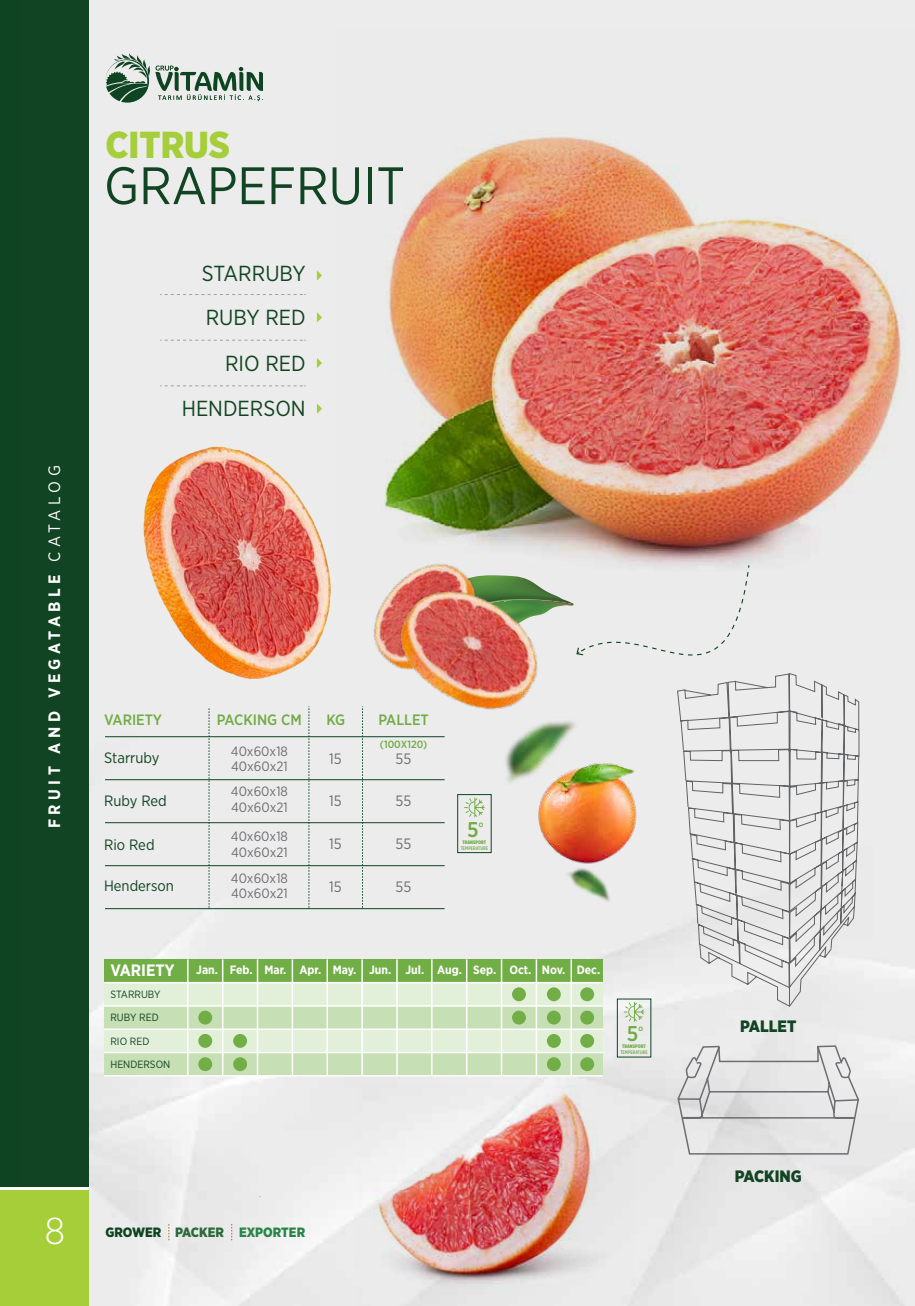
<style>
.page{position:relative;width:915px;height:1306px;background:#fff}
.page>*{position:absolute;margin:0;border:0;box-sizing:border-box;transform-origin:0 0}
.t1{font:52.5px "Gotham Narrow";color:#142}
.t2{font:900 37.5px "Gotham Narrow";color:#a5ce3a}
.t3{font:300 37.5px "Gotham Narrow";color:#fff}
.t4{font:21.75px/43.7px "Gotham Narrow";color:#142}
.t5{font:500 21.3px "Gotham Narrow";color:#70ab44}
.t6{font:700 16.5px "Gotham Narrow";letter-spacing:.27em;color:#fff}
.t7{font:900 16.5px "Gotham Narrow";color:#142}
.t8{font:700 16.5px "Gotham Narrow";color:#fff}
.t9{font:15px "Gotham Narrow";color:#142}
.t10{font:500 15px "Gotham Narrow";color:#70ab44}
.t11{font:15px "Gotham Narrow";color:#6d6e71}
.t12{font:13.5px "Gotham Narrow";color:#6d6e71}
.t13{font:900 13.5px "Gotham Narrow";color:#288549}
.t14{font:700 12px "Gotham Narrow";color:#fff}
.t15{font:10.5px "Gotham Narrow";color:#142}
.t16{font:500 10.5px "Gotham Narrow";color:#70ab44}
.t17{font:700 6.75px "Calibri";color:#70ab44}
.t18{font:500 5.1px "Gotham X Narrow";color:#70ab44}
.t19{font:900 5.1px "Gotham X Narrow";color:#70ab44}
.s1{font-weight:400}
.s2{color:#0e4421}
.s3{color:#2d693a}
</style>
<div class="page">
<div style="left:89px;top:0;width:825px;height:1305px;background:#ececec"></div>
<div style="left:21px;top:0;width:68px;height:1305px;background:#142"></div>
<div style="left:21px;top:1189px;width:68px;height:116px;background:#a6ce39"></div>
<hr style="left:21px;top:1186px;width:68px;height:3px;background:#fff">
<div style="left:0;top:0;width:21px;height:1305px;background:#0e4421"></div>
<div style="left:0;top:1189px;width:21px;height:116px;background:#a6ce39"></div>
<hr style="left:0;top:1186px;width:21px;height:3px;background:#fff">
<svg style="left:168px;top:1223px;width:1px;height:17px"></svg>
<svg style="left:231px;top:1223px;width:1px;height:17px"></svg>
<svg style="left:105px;top:53px;width:158px;height:50px;background:#acbbb1"></svg>
<svg style="left:160px;top:294px;width:146px;height:1px"></svg>
<svg style="left:160px;top:340px;width:146px;height:1px"></svg>
<svg style="left:160px;top:385px;width:146px;height:1px"></svg>
<svg style="left:317px;top:270px;width:5px;height:10px"></svg>
<svg style="left:317px;top:312px;width:5px;height:10px"></svg>
<svg style="left:317px;top:358px;width:5px;height:10px"></svg>
<svg style="left:317px;top:403px;width:5px;height:11px"></svg>
<svg style="left:676px;top:672px;width:183px;height:335px;background:#dcdcdc"></svg>
<svg style="left:676px;top:1044px;width:183px;height:111px;background:#dadadb"></svg>
<div style="left:104px;top:1005px;width:498px;height:24px;background:#c7dfb4"></div>
<div style="left:104px;top:1052px;width:498px;height:23px;background:#c7dfb4"></div>
<div style="left:104px;top:982px;width:498px;height:23px;background:#e2f0da"></div>
<div style="left:104px;top:959px;width:498px;height:23px;background:#71ae45"></div>
<div style="left:104px;top:1029px;width:498px;height:23px;background:#e2f0da"></div>
<hr style="left:104px;top:1005px;width:498px;height:1px;background:#fff">
<hr style="left:104px;top:981px;width:498px;height:2px;background:#fff">
<hr style="left:187px;top:959px;width:1px;height:116px;background:#fff">
<hr style="left:222px;top:959px;width:1px;height:116px;background:#fff">
<hr style="left:257px;top:959px;width:1px;height:116px;background:#fff">
<hr style="left:291px;top:959px;width:2px;height:116px;background:#fff">
<hr style="left:326px;top:959px;width:2px;height:116px;background:#fff">
<hr style="left:361px;top:959px;width:2px;height:116px;background:#fff">
<hr style="left:396px;top:959px;width:1px;height:116px;background:#fff">
<hr style="left:431px;top:959px;width:1px;height:116px;background:#fff">
<hr style="left:466px;top:959px;width:1px;height:116px;background:#fff">
<hr style="left:500px;top:959px;width:2px;height:116px;background:#fff">
<hr style="left:535px;top:959px;width:2px;height:116px;background:#fff">
<hr style="left:570px;top:959px;width:2px;height:116px;background:#fff">
<hr style="left:104px;top:1051px;width:498px;height:2px;background:#fff">
<hr style="left:104px;top:1028px;width:498px;height:1px;background:#fff">
<hr style="left:104px;top:1075px;width:498px;height:1px;background:#fff">
<div style="left:198px;top:1033px;width:14px;height:14px;background:#71ae46;border-radius:50%"></div>
<div style="left:198px;top:1010px;width:14px;height:14px;background:#71ae46;border-radius:50%"></div>
<div style="left:198px;top:1057px;width:14px;height:14px;background:#71ae46;border-radius:50%"></div>
<div style="left:233px;top:1057px;width:14px;height:14px;background:#71ae46;border-radius:50%"></div>
<div style="left:233px;top:1033px;width:14px;height:14px;background:#71ae46;border-radius:50%"></div>
<div style="left:580px;top:987px;width:14px;height:14px;background:#71ae46;border-radius:50%"></div>
<div style="left:580px;top:1033px;width:14px;height:14px;background:#71ae46;border-radius:50%"></div>
<div style="left:546px;top:1033px;width:14px;height:14px;background:#71ae46;border-radius:50%"></div>
<div style="left:580px;top:1010px;width:14px;height:14px;background:#71ae46;border-radius:50%"></div>
<div style="left:546px;top:1010px;width:14px;height:14px;background:#71ae46;border-radius:50%"></div>
<div style="left:512px;top:1010px;width:13px;height:14px;background:#71ae46;border-radius:50%"></div>
<div style="left:512px;top:987px;width:13px;height:14px;background:#71ae46;border-radius:50%"></div>
<div style="left:546px;top:987px;width:14px;height:14px;background:#71ae46;border-radius:50%"></div>
<div style="left:580px;top:1057px;width:14px;height:14px;background:#71ae46;border-radius:50%"></div>
<div style="left:546px;top:1057px;width:14px;height:14px;background:#71ae46;border-radius:50%"></div>
<svg style="left:209px;top:708px;width:1px;height:200px"></svg>
<svg style="left:308px;top:706px;width:1px;height:202px"></svg>
<svg style="left:362px;top:706px;width:1px;height:202px"></svg>
<hr style="left:105px;top:736px;width:339px;height:1px;background:#0e4421">
<hr style="left:105px;top:822px;width:339px;height:1px;background:#0e4421">
<hr style="left:105px;top:908px;width:339px;height:1px;background:#0e4421">
<hr style="left:105px;top:779px;width:339px;height:1px;background:#0e4421">
<hr style="left:105px;top:865px;width:339px;height:1px;background:#0e4421">
<img style="left:336px;top:30px;width:578px;height:571px">
<img style="left:125px;top:436px;width:216px;height:253px">
<div style="left:348px;top:543px;width:154px;height:146px;background:#ebebeb"></div>
<img style="left:371px;top:552px;width:193px;height:199px">
<img style="left:502px;top:724px;width:78px;height:60px">
<img style="left:563px;top:870px;width:49px;height:44px">
<img style="left:355px;top:1085px;width:279px;height:220px">
<img style="left:525px;top:754px;width:126px;height:116px">
<svg style="left:391px;top:564px;width:358px;height:160px;background:#dec6bd"></svg>
<svg style="left:623px;top:1002px;width:21px;height:19px"></svg>
<div style="left:617px;top:998px;width:33px;height:59px;border:1px solid #0e4421"></div>
<svg style="left:464px;top:797px;width:20px;height:20px"></svg>
<div style="left:457px;top:794px;width:34px;height:58px;border:1px solid #0e4421"></div>
<p class="t6" style="left:44px;top:828px;width:364px;rotate:-90deg">FRUIT AND VEGATABLE <span class="s1">CATALOG</span></p>
<h2 class="t2" style="left:105px;top:120px;width:126px">CITRUS</h2>
<h1 class="t1" style="left:104px;top:153px;width:302px">GRAPEFRUIT</h1>
<h3 class="t4" style="left:202px;top:251px;width:105px">STARRUBY<br>RUBY RED</h3>
<h3 class="t4" style="left:182px;top:340px;width:125px;line-height:45.6px;text-align:right">RIO RED<br>HENDERSON</h3>
<p class="t10" style="left:104px;top:710px;width:59px">VARIETY</p>
<p class="t10" style="left:217px;top:710px;width:86px">PACKING CM</p>
<p class="t10" style="left:326px;top:710px;width:20px">KG</p>
<p class="t10" style="left:378px;top:710px;width:52px">PALLET</p>
<p class="t16" style="left:380px;top:737px;width:49px">(100X120)</p>
<p class="t12" style="left:231px;top:758px;width:58px">40x60x21</p>
<p class="t12" style="left:231px;top:798px;width:58px">40x60x21</p>
<p class="t12" style="left:231px;top:843px;width:58px">40x60x21</p>
<p class="t12" style="left:231px;top:885px;width:58px">40x60x21</p>
<p class="t12" style="left:231px;top:742px;width:59px">40x60x18</p>
<p class="t12" style="left:231px;top:783px;width:59px">40x60x18</p>
<p class="t12" style="left:231px;top:827px;width:59px">40x60x18</p>
<p class="t12" style="left:231px;top:869px;width:59px">40x60x18</p>
<p class="t9" style="left:104px;top:748px;width:57px">Starruby</p>
<p class="t11" style="left:329px;top:749px;width:14px">15</p>
<p class="t11" style="left:395px;top:749px;width:17px">55</p>
<p class="t11" style="left:329px;top:791px;width:14px">15</p>
<p class="t11" style="left:395px;top:791px;width:17px">55</p>
<p class="t11" style="left:329px;top:834px;width:14px">15</p>
<p class="t11" style="left:395px;top:834px;width:17px">55</p>
<p class="t11" style="left:329px;top:877px;width:14px">15</p>
<p class="t11" style="left:395px;top:877px;width:17px">55</p>
<p class="t9" style="left:104px;top:791px;width:64px">Ruby Red</p>
<p class="t9" style="left:104px;top:835px;width:52px">Rio Red</p>
<p class="t9" style="left:104px;top:876px;width:71px">Henderson</p>
<h3 class="t5" style="left:467px;top:816px;width:13px">5</h3>
<p class="t17" style="left:478px;top:819px;width:6px">O</p>
<p class="t19" style="left:462px;top:838px;width:25px">TRANSPORT</p>
<p class="t18" style="left:460px;top:844px;width:29px">TEMPERATURE</p>
<p class="t8" style="left:110px;top:959px;width:66px">VARIETY</p>
<p class="t14" style="left:196px;top:961px;width:405px">Jan. Feb. Mar. Apr. May. Jun. Jul. Aug. Sep. Oct. Nov. Dec.</p>
<p class="t15" style="left:110px;top:987px;width:52px">STARRUBY</p>
<p class="t15" style="left:110px;top:1010px;width:50px">RUBY RED</p>
<p class="t15" style="left:110px;top:1034px;width:40px">RIO RED</p>
<p class="t15" style="left:110px;top:1057px;width:61px">HENDERSON</p>
<h3 class="t5" style="left:626px;top:1020px;width:13px">5</h3>
<p class="t17" style="left:638px;top:1024px;width:6px">O</p>
<p class="t19" style="left:622px;top:1043px;width:25px">TRANSPORT</p>
<p class="t18" style="left:620px;top:1049px;width:29px">TEMPERATURE</p>
<h2 class="t3" style="left:45px;top:1207px;width:22px">8</h2>
<p class="t13" style="left:105px;top:1223px;width:201px"><span class="s2">GROWER</span> <span class="s3">PACKER</span> EXPORTER</p>
<p class="t7" style="left:740px;top:1014px;width:58px">PALLET</p>
<p class="t7" style="left:734px;top:1164px;width:69px">PACKING</p>
</div>
